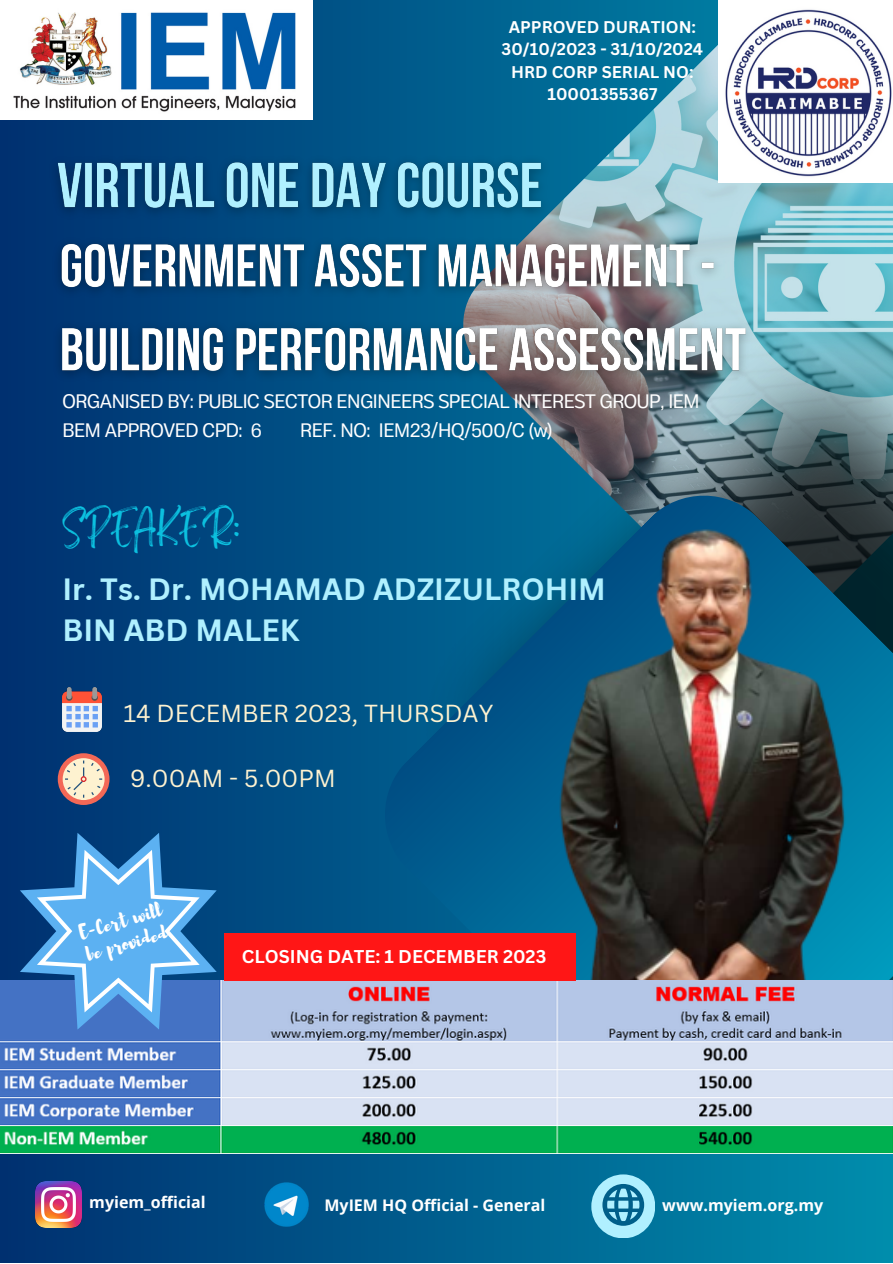
<style>
.page{position:relative;width:893px;height:1264px;background:#fff}
.page>*{position:absolute;margin:0;border:0;box-sizing:border-box;transform-origin:0 0}
.t1{font:700 30px/41.5px "Canva Sans";color:#b0f0ff}
.t2{font:27px "Brightwall";color:#0cc0df}
.t3{font:24px "Canva Sans";color:#fef2d0}
.t4{font:19.5px "Body Text";letter-spacing:-.02em;color:#fff}
.t5{font:19.35px/23.1px "Brusher";color:#fff}
.t6{font:700 18px "Canva Sans";color:#fff}
.t7{font:700 16.5px "Canva Sans";color:#fff}
.t8{font:700 16.05px "Open Sans";color:#fff}
</style>
<div class="page">
<div style="left:0;top:0;width:892px;height:1262px;background:linear-gradient(to right,#003070,#008dac)"></div>
<img style="left:463px;top:17px;width:429px;height:219px">
<img style="left:338px;top:236px;width:554px;height:975px">
<svg style="left:377px;top:488px;width:515px;height:445px;background:#10567b"></svg>
<img style="left:396px;top:518px;width:496px;height:462px">
<div style="left:591px;top:1174px;width:64px;height:64px;background:#b0f0ff;border-radius:50%"></div>
<svg style="left:602px;top:1184px;width:42px;height:41px"></svg>
<img style="left:0;top:0;width:313px;height:119px">
<img style="left:62px;top:687px;width:40px;height:44px">
<div style="left:58px;top:753px;width:51px;height:52px;background:#f36856;border-radius:50%"></div>
<svg style="left:63px;top:758px;width:42px;height:42px"></svg>
<svg style="left:65px;top:760px;width:37px;height:37px"></svg>
<img style="left:0;top:980px;width:892px;height:173px">
<svg style="left:20px;top:832px;width:197px;height:197px;background:#4787c5"></svg>
<img style="left:35px;top:1181px;width:47px;height:46px">
<img style="left:256px;top:1173px;width:62px;height:62px;border-radius:50%">
<div style="left:224px;top:933px;width:351px;height:47px;background:#ff1616"></div>
<img style="left:718px;top:0;width:174px;height:182px">
<img style="left:42px;top:148px;width:516px;height:79px">
<img style="left:46px;top:231px;width:715px;height:157px">
<p class="t7" style="left:508px;top:15px;width:189px">APPROVED DURATION:</p>
<p class="t7" style="left:501px;top:37px;width:203px">30/10/2023 - 31/10/2024</p>
<p class="t7" style="left:511px;top:60px;width:184px">HRD CORP SERIAL NO:</p>
<p class="t7" style="left:547px;top:82px;width:112px">10001355367</p>
<p class="t4" style="left:62px;top:390px;width:638px">ORGANISED BY: PUBLIC SECTOR ENGINEERS SPECIAL INTEREST GROUP, IEM</p>
<p class="t4" style="left:62px;top:418px;width:201px">BEM APPROVED CPD: 6</p>
<p class="t4" style="left:300px;top:418px;width:254px">REF. NO: IEM23/HQ/500/C (w)</p>
<p class="t2" style="left:62px;top:519px;width:179px">SPEAKER:</p>
<p class="t1" style="left:62px;top:567px;width:545px">Ir. Ts. Dr. MOHAMAD ADZIZULROHIM<br>BIN ABD MALEK</p>
<p class="t3" style="left:123px;top:696px;width:371px">14 DECEMBER 2023, THURSDAY</p>
<p class="t3" style="left:130px;top:760px;width:207px">9.00AM - 5.00PM</p>
<p class="t5" style="left:76px;top:920px;width:86px;rotate:-16deg">E-Cert wil be provided</p>
<p class="t6" style="left:242px;top:943px;width:306px">CLOSING DATE: 1 DECEMBER 2023</p>
<p class="t8" style="left:89px;top:1190px;width:118px">myiem_official</p>
<p class="t8" style="left:324px;top:1194px;width:222px">MyIEM HQ Official - General</p>
<p class="t8" style="left:662px;top:1194px;width:162px">www.myiem.org.my</p>
</div>
